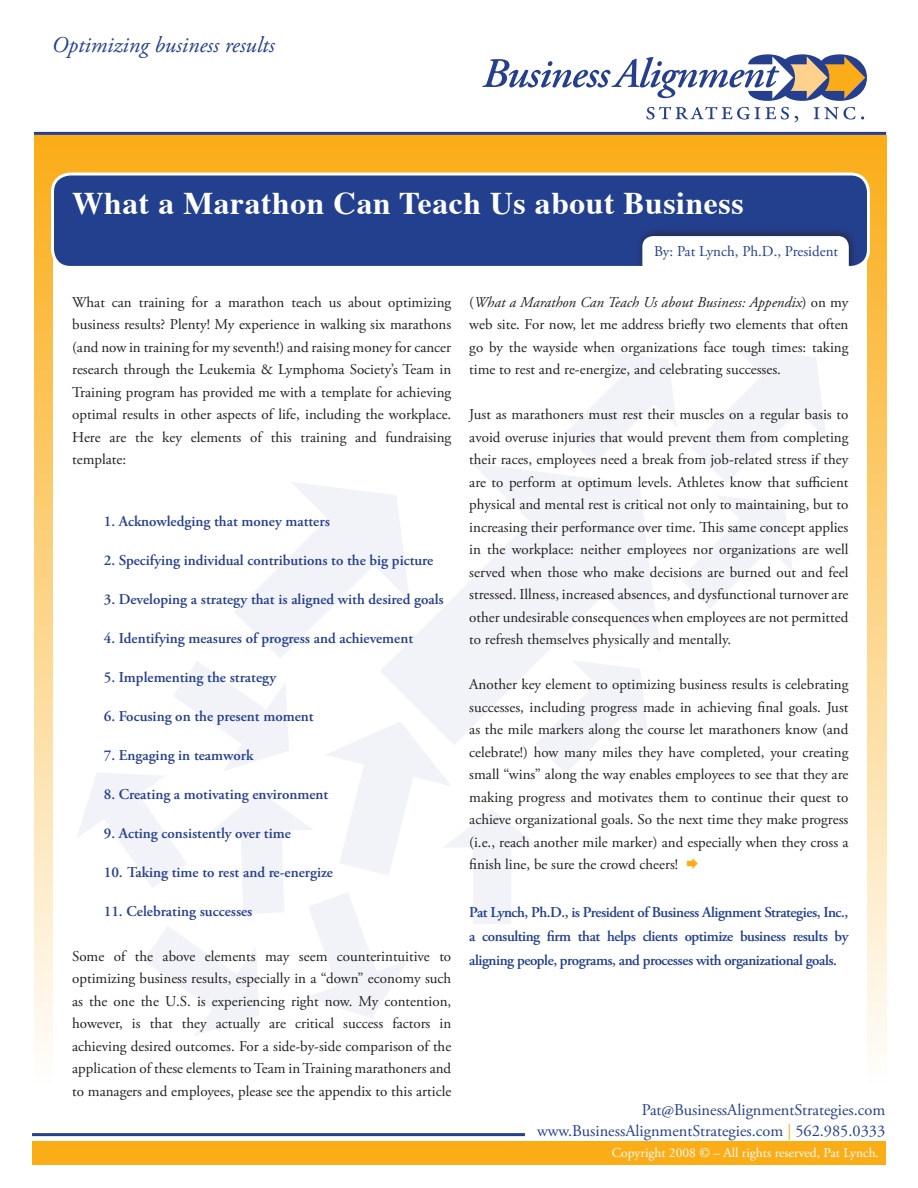
<style>
.page{position:relative;width:918px;height:1188px;background:#fff}
.page>*{position:absolute;margin:0;border:0;box-sizing:border-box;transform-origin:0 0}
.t1{font:700 31.5px "Times";letter-spacing:.02em;color:#fff}
.t2{font:italic 22.5px "Adobe Garamond Pro";color:#23408f}
.t3{font:16.35px "Adobe Garamond Pro";color:#253f8e}
.t4{font:15px/22.5px "Adobe Garamond Pro";color:#231f20;text-align:justify}
.t5{font:600 15px "Adobe Garamond Pro";color:#253f8e}
.t6{font:600 15px/24px "Adobe Garamond Pro";letter-spacing:-.03em;color:#23408f;text-align:justify}
.t7{font:15px "Adobe Garamond Pro";color:#23408f}
.t8{font:13.5px "Adobe Garamond Pro";color:#fff}
.s1{font-style:italic}
.s2{color:#fbad18}
</style>
<div class="page">
<div style="left:34px;top:135px;width:852px;height:948px;background:linear-gradient(to bottom,#fbad18,#fefefc)"></div>
<svg style="left:646px;top:107px;width:218px;height:15px"></svg>
<svg style="left:482px;top:54px;width:385px;height:47px"></svg>
<hr style="left:34px;top:132px;width:852px;height:3px;background:#253f8e">
<hr style="left:32px;top:1133px;width:493px;height:3px;background:#253f8e">
<div style="left:32px;top:1141px;width:854px;height:24px;background:#fbad18"></div>
<div style="left:54px;top:228px;width:813px;height:867px;background:#fff"></div>
<div style="left:52px;top:174px;width:816px;height:93px;background:#23408f;border-radius:18px"></div>
<div style="left:51px;top:172px;width:819px;height:97px;border:3px solid #fff;border-radius:18px"></div>
<div style="left:635px;top:226px;width:223px;height:73px;background:#231f20;opacity:.75"></div>
<div style="left:642px;top:236px;width:207px;height:56px;background:#fff;border-radius:11px"></div>
<div style="left:627px;top:267px;width:233px;height:37px;background:#fff"></div>
<svg style="left:77px;top:347px;width:749px;height:689px"></svg>
<p class="t2" style="left:52px;top:31px;width:224px">Optimizing business results</p>
<p class="t1" style="left:72px;top:174px;width:673px">What a Marathon Can Teach Us about Business</p>
<p class="t4" style="left:72px;top:291px;width:381px">What can training for a marathon teach us about optimizing business results? Plenty! My experience in walking six marathons (and now in training for my seventh!) and raising money for cancer research through the Leukemia &amp; Lymphoma Society’s Team in Training program has provided me with a template for achieving optimal results in other aspects of life, including the workplace.<br>Here are the key elements of this training and fundraising template:</p>
<p class="t5" style="left:104px;top:513px;width:228px">1. Acknowledging that money matters</p>
<p class="t5" style="left:104px;top:552px;width:331px">2. Specifying individual contributions to the big picture</p>
<p class="t5" style="left:104px;top:591px;width:342px">3. Developing a strategy that is aligned with desired goals</p>
<p class="t5" style="left:104px;top:630px;width:311px">4. Identifying measures of progress and achievement</p>
<p class="t5" style="left:104px;top:669px;width:174px">5. Implementing the strategy</p>
<p class="t5" style="left:104px;top:708px;width:212px">6. Focusing on the present moment</p>
<p class="t5" style="left:104px;top:747px;width:151px">7. Engaging in teamwork</p>
<p class="t5" style="left:104px;top:786px;width:226px">8. Creating a motivating environment</p>
<p class="t5" style="left:104px;top:825px;width:189px">9. Acting consistently over time</p>
<p class="t5" style="left:104px;top:864px;width:231px">10. Taking time to rest and re-energize</p>
<p class="t5" style="left:104px;top:903px;width:150px">11. Celebrating successes</p>
<p class="t4" style="left:72px;top:945px;width:381px">Some of the above elements may seem counterintuitive to optimizing business results, especially in a “down” economy such as the one the U.S. is experiencing right now. My contention, however, is that they actually are critical success factors in achieving desired outcomes. For a side-by-side comparison of the application of these elements to Team in Training marathoners and to managers and employees, please see the appendix to this article</p>
<p class="t7" style="left:654px;top:243px;width:186px">By: Pat Lynch, Ph.D., President</p>
<p class="t4" style="left:469px;top:291px;width:381px">(<span class="s1">What a Marathon Can Teach Us about Business: Appendix</span>) on my web site. For now, let me address briefly two elements that often go by the wayside when organizations face tough times: taking time to rest and re-energize, and celebrating successes.</p>
<p class="t4" style="left:469px;top:404px;width:381px">Just as marathoners must rest their muscles on a regular basis to avoid overuse injuries that would prevent them from completing their races, employees need a break from job-related stress if they are to perform at optimum levels. Athletes know that sufficient physical and mental rest is critical not only to maintaining, but to increasing their performance over time. This same concept applies in the workplace: neither employees nor organizations are well served when those who make decisions are burned out and feel stressed. Illness, increased absences, and dysfunctional turnover are other undesirable consequences when employees are not permitted to refresh themselves physically and mentally.</p>
<p class="t4" style="left:469px;top:674px;width:381px">Another key element to optimizing business results is celebrating successes, including progress made in achieving final goals. Just as the mile markers along the course let marathoners know (and celebrate!) how many miles they have completed, your creating small “wins” along the way enables employees to see that they are making progress and motivates them to continue their quest to achieve organizational goals. So the next time they make progress (i.e., reach another mile marker) and especially when they cross a finish line, be sure the crowd cheers!</p>
<p class="t6" style="left:469px;top:901px;width:381px">Pat Lynch, Ph.D., is President of Business Alignment Strategies, Inc., a consulting firm that helps clients optimize business results by aligning people, programs, and processes with organizational goals.</p>
<p class="t3" style="left:642px;top:1100px;width:245px">Pat@BusinessAlignmentStrategies.com</p>
<p class="t3" style="left:537px;top:1121px;width:350px">www.BusinessAlignmentStrategies.com <span class="s2">|</span> 562.985.0333</p>
<p class="t8" style="left:612px;top:1144px;width:269px">Copyright 2008 © – All rights reserved, Pat Lynch.</p>
</div>
